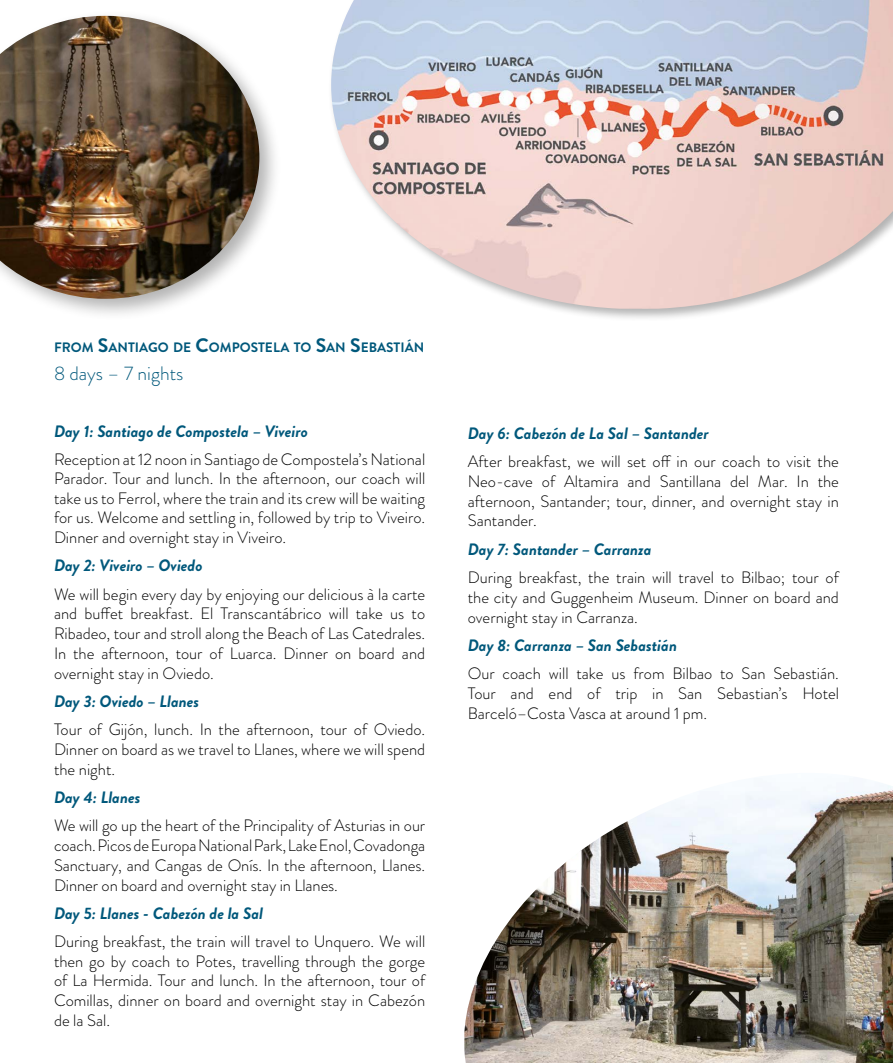
<style>
.page{position:relative;width:893px;height:1063px;background:#fff}
.page>*{position:absolute;margin:0;border:0;box-sizing:border-box;transform-origin:0 0}
.t1{font:300 19.5px "Brandon Grotesque";color:#00587b}
.t2{font:300 16.5px/19.8px "Brandon Grotesque";color:#000;text-align:justify}
.t3{font:italic 700 16.5px "Brandon Grotesque";color:#00587b}
.t4{font:700 13.65px "Brandon Grotesque";color:#00587b}
.s1{font-size:19.5px}
</style>
<div class="page">
<div style="left:328px;top:0;width:565px;height:321px;background:#000;opacity:.3"></div>
<img style="left:331px;top:0;width:562px;height:309px">
<img style="left:464px;top:782px;width:429px;height:281px">
<div style="left:0;top:9px;width:283px;height:313px;background:#000;opacity:.3"></div>
<img style="left:0;top:16px;width:259px;height:283px">
<p class="t4" style="left:54px;top:337px;width:372px">FROM <span class="s1">S</span>ANTIAGO DE <span class="s1">C</span>OMPOSTELA TO <span class="s1">S</span>AN <span class="s1">S</span>EBASTIÁN</p>
<p class="t1" style="left:54px;top:360px;width:131px">8 days – 7 nights</p>
<p class="t3" style="left:54px;top:419px;width:255px">Day 1: Santiago de Compostela – Viveiro</p>
<p class="t2" style="left:54px;top:449px;width:373px">Reception at 12 noon in Santiago de Compostela’s National Parador. Tour and lunch. In the afternoon, our coach will take us to Ferrol, where the train and its crew will be waiting for us. Welcome and settling in, followed by trip to Viveiro.<br>Dinner and overnight stay in Viveiro.</p>
<p class="t3" style="left:54px;top:554px;width:150px">Day 2: Viveiro – Oviedo</p>
<p class="t2" style="left:54px;top:584px;width:373px">We will begin every day by enjoying our delicious à la carte and buffet breakfast. El Transcantábrico will take us to Ribadeo, tour and stroll along the Beach of Las Catedrales.<br>In the afternoon, tour of Luarca. Dinner on board and overnight stay in Oviedo.</p>
<p class="t3" style="left:54px;top:690px;width:147px">Day 3: Oviedo – Llanes</p>
<p class="t2" style="left:54px;top:720px;width:373px">Tour of Gijón, lunch. In the afternoon, tour of Oviedo.<br>Dinner on board as we travel to Llanes, where we will spend the night.</p>
<p class="t3" style="left:54px;top:786px;width:88px">Day 4: Llanes</p>
<p class="t2" style="left:54px;top:816px;width:373px">We will go up the heart of the Principality of Asturias in our coach. Picos de Europa National Park, Lake Enol, Covadonga Sanctuary, and Cangas de Onís. In the afternoon, Llanes.<br>Dinner on board and overnight stay in Llanes.</p>
<p class="t3" style="left:54px;top:902px;width:211px">Day 5: Llanes - Cabezón de la Sal</p>
<p class="t2" style="left:54px;top:932px;width:373px">During breakfast, the train will travel to Unquero. We will then go by coach to Potes, travelling through the gorge of La Hermida. Tour and lunch. In the afternoon, tour of Comillas, dinner on board and overnight stay in Cabezón de la Sal.</p>
<p class="t3" style="left:468px;top:421px;width:243px">Day 6: Cabezón de La Sal – Santander</p>
<p class="t2" style="left:468px;top:451px;width:373px">After breakfast, we will set off in our coach to visit the Neo-cave of Altamira and Santillana del Mar. In the afternoon, Santander; tour, dinner, and overnight stay in Santander.</p>
<p class="t3" style="left:468px;top:537px;width:185px">Day 7: Santander – Carranza</p>
<p class="t2" style="left:468px;top:567px;width:373px">During breakfast, the train will travel to Bilbao; tour of the city and Guggenheim Museum. Dinner on board and overnight stay in Carranza.</p>
<p class="t3" style="left:468px;top:633px;width:211px">Day 8: Carranza – San Sebastián</p>
<p class="t2" style="left:468px;top:664px;width:373px">Our coach will take us from Bilbao to San Sebastián.<br>Tour and end of trip in San Sebastian’s Hotel Barceló–Costa Vasca at around 1 pm.</p>
</div>
